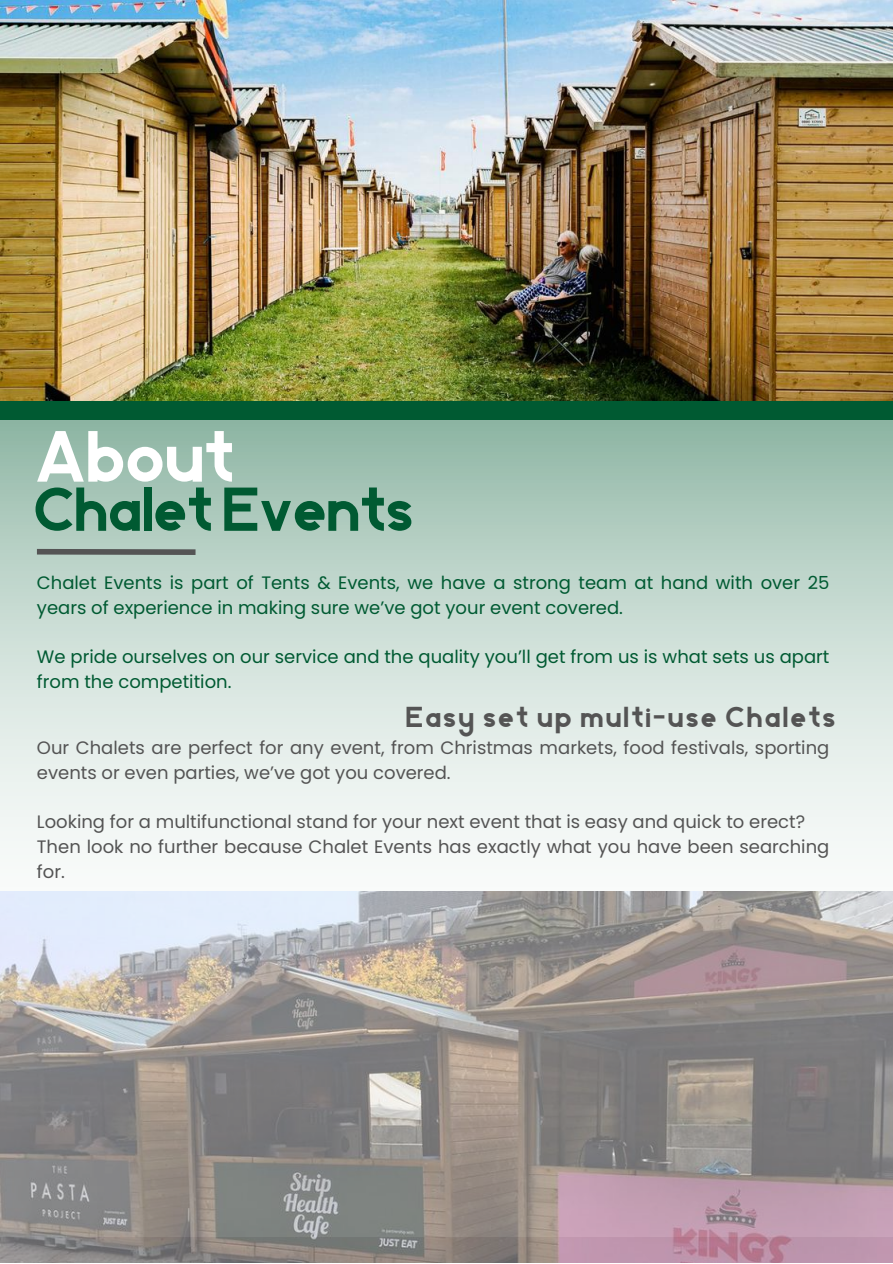
<style>
.page{position:relative;width:893px;height:1264px;background:#fff}
.page>*{position:absolute;margin:0;border:0;box-sizing:border-box;transform-origin:0 0}
.t1{font:900 75px "Geometrica Sans";color:#fff}
.t2{font:900 64.05px "Geometrica Sans";color:#005a32}
.t3{font:900 30px "Geometrica Sans";letter-spacing:.075em;color:#545454}
.t4{font:18px/24.8px "Poppins";color:#545454}
.t5{font:18px/24.8px "Poppins";color:#005a32}
</style>
<div class="page">
<svg style="left:0;top:420px;width:892px;height:428px;background:#c9dcd3"></svg>
<img style="left:0;top:0;width:892px;height:401px">
<div style="left:0;top:401px;width:892px;height:19px;background:#005a32"></div>
<div style="left:37px;top:549px;width:158px;height:6px;background:#545454"></div>
<img style="left:0;top:891px;width:892px;height:371px">
<h1 class="t1" style="left:35px;top:425px;width:201px">About</h1>
<h2 class="t2" style="left:34px;top:483px;width:381px">Chalet Events</h2>
<p class="t5" style="left:37px;top:570px;width:794px">Chalet Events is part of Tents &amp; Events, we have a strong team at hand with over 25 years of experience in making sure we’ve got your event covered.</p>
<p class="t5" style="left:37px;top:644px;width:794px">We pride ourselves on our service and the quality you’ll get from us is what sets us apart from the competition.</p>
<h3 class="t3" style="left:406px;top:704px;width:431px">Easy set up multi-use Chalets</h3>
<p class="t4" style="left:37px;top:735px;width:794px">Our Chalets are perfect for any event, from Christmas markets, food festivals, sporting events or even parties, we’ve got you covered.</p>
<p class="t4" style="left:37px;top:809px;width:794px">Looking for a multifunctional stand for your next event that is easy and quick to erect?<br>Then look no further because Chalet Events has exactly what you have been searching for.</p>
</div>
